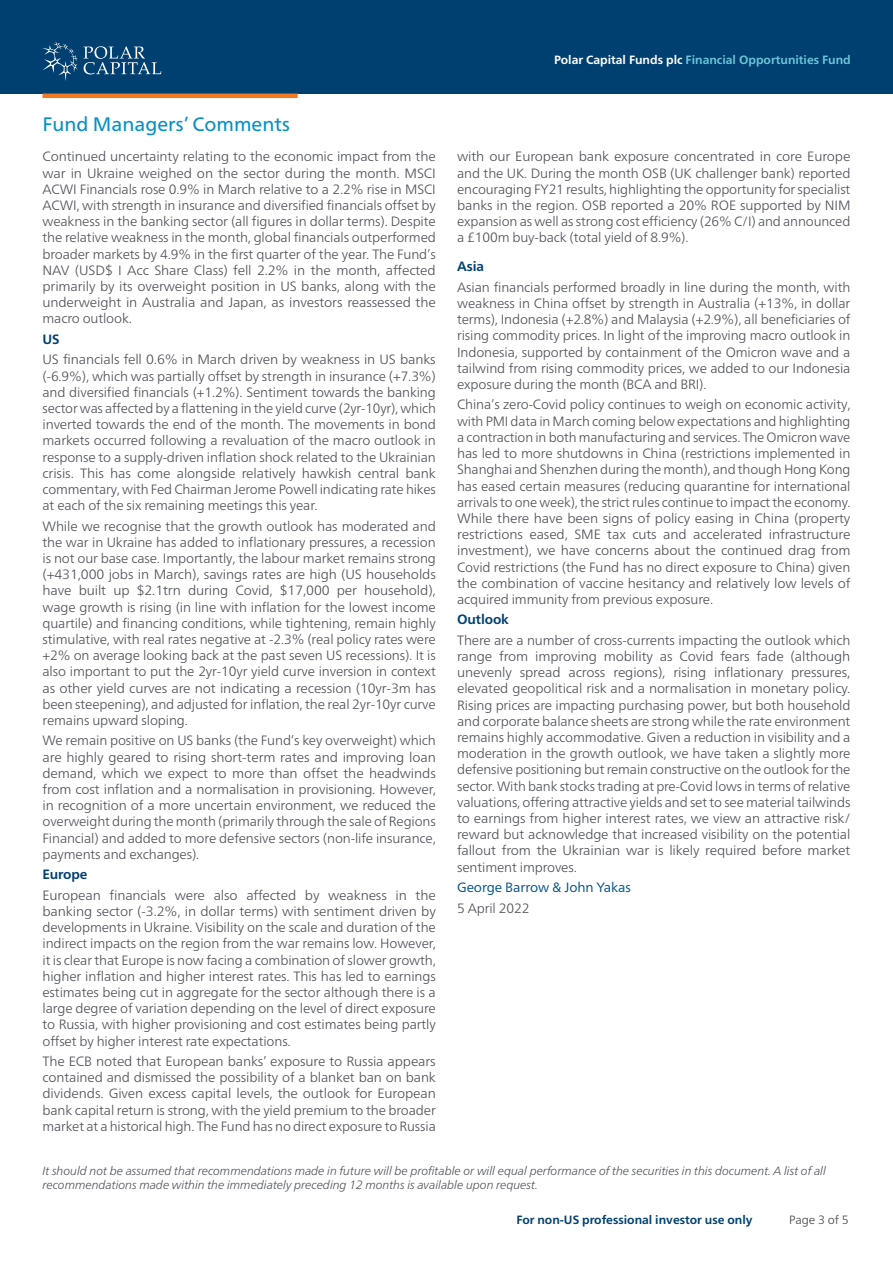
<style>
.page{position:relative;width:893px;height:1263px;background:#fff}
.page>*{position:absolute;margin:0;border:0;box-sizing:border-box;transform-origin:0 0}
.t1{font:19.5px "Frutiger Neue LT Pro";color:#0690c8}
.t2{font:300 13.5px/16.2px "Frutiger Neue LT Pro";letter-spacing:-.01em;color:#4b4f55;text-align:justify}
.t3{font:13.5px "Frutiger Neue LT Pro";letter-spacing:-.01em;color:#005187}
.t4{font:700 13.5px "Frutiger Neue LT Pro";letter-spacing:-.01em;color:#004071}
.t5{font:italic 300 12px/14.4px "Frutiger Neue LT Pro";letter-spacing:-.01em;color:#4b4f55}
.t6{font:700 12px "Frutiger Neue LT Pro";color:#6dc5d8}
.t7{font:700 12px "Frutiger Neue LT Pro";color:#004071}
.t8{font:300 12px "Frutiger Neue LT Pro";color:rgb(0 0 0/.75)}
.s1{color:#fff}
</style>
<div class="page">
<div style="left:0;top:0;width:893px;height:94px;background:#004071"></div>
<svg style="left:43px;top:41px;width:118px;height:40px"></svg>
<hr style="left:43px;top:94px;width:255px;height:4px;background:#f47921">
<h1 class="t1" style="left:43px;top:113px;width:249px">Fund Managers’ Comments</h1>
<p class="t2" style="left:43px;top:149px;width:395px">Continued uncertainty relating to the economic impact from the war in Ukraine weighed on the sector during the month. MSCI ACWI Financials rose 0.9% in March relative to a 2.2% rise in MSCI ACWI, with strength in insurance and diversified financials offset by weakness in the banking sector (all figures in dollar terms). Despite the relative weakness in the month, global financials outperformed broader markets by 4.9% in the first quarter of the year. The Fund’s NAV (USD$ I Acc Share Class) fell 2.2% in the month, affected primarily by its overweight position in US banks, along with the underweight in Australia and Japan, as investors reassessed the macro outlook.</p>
<p class="t4" style="left:43px;top:331px;width:19px">US</p>
<p class="t2" style="left:43px;top:352px;width:395px">US financials fell 0.6% in March driven by weakness in US banks (-6.9%), which was partially offset by strength in insurance (+7.3%) and diversified financials (+1.2%). Sentiment towards the banking sector was affected by a flattening in the yield curve (2yr-10yr), which inverted towards the end of the month. The movements in bond markets occurred following a revaluation of the macro outlook in response to a supply-driven inflation shock related to the Ukrainian crisis. This has come alongside relatively hawkish central bank commentary, with Fed Chairman Jerome Powell indicating rate hikes at each of the six remaining meetings this year.</p>
<p class="t2" style="left:43px;top:518px;width:395px">While we recognise that the growth outlook has moderated and the war in Ukraine has added to inflationary pressures, a recession is not our base case. Importantly, the labour market remains strong (+431,000 jobs in March), savings rates are high (US households have built up $2.1trn during Covid, $17,000 per household), wage growth is rising (in line with inflation for the lowest income quartile) and financing conditions, while tightening, remain highly stimulative, with real rates negative at -2.3% (real policy rates were +2% on average looking back at the past seven US recessions). It is also important to put the 2yr-10yr yield curve inversion in context as other yield curves are not indicating a recession (10yr-3m has been steepening), and adjusted for inflation, the real 2yr-10yr curve remains upward sloping.</p>
<p class="t2" style="left:43px;top:733px;width:395px">We remain positive on US banks (the Fund’s key overweight) which are highly geared to rising short-term rates and improving loan demand, which we expect to more than offset the headwinds from cost inflation and a normalisation in provisioning. However, in recognition of a more uncertain environment, we reduced the overweight during the month (primarily through the sale of Regions Financial) and added to more defensive sectors (non-life insurance, payments and exchanges).</p>
<p class="t4" style="left:43px;top:867px;width:46px">Europe</p>
<p class="t2" style="left:43px;top:887px;width:395px">European financials were also affected by weakness in the banking sector (-3.2%, in dollar terms) with sentiment driven by developments in Ukraine. Visibility on the scale and duration of the indirect impacts on the region from the war remains low. However, it is clear that Europe is now facing a combination of slower growth, higher inflation and higher interest rates. This has led to earnings estimates being cut in aggregate for the sector although there is a large degree of variation depending on the level of direct exposure to Russia, with higher provisioning and cost estimates being partly offset by higher interest rate expectations.</p>
<p class="t2" style="left:43px;top:1053px;width:395px">The ECB noted that European banks’ exposure to Russia appears contained and dismissed the possibility of a blanket ban on bank dividends. Given excess capital levels, the outlook for European bank capital return is strong, with the yield premium to the broader market at a historical high. The Fund has no direct exposure to Russia</p>
<p class="t6" style="left:554px;top:53px;width:298px"><span class="s1">Polar Capital Funds plc</span> Financial Opportunities Fund</p>
<p class="t2" style="left:457px;top:149px;width:395px">with our European bank exposure concentrated in core Europe and the UK. During the month OSB (UK challenger bank) reported encouraging FY21 results, highlighting the opportunity for specialist banks in the region. OSB reported a 20% ROE supported by NIM expansion as well as strong cost efficiency (26% C/I) and announced a £100m buy-back (total yield of 8.9%).</p>
<p class="t4" style="left:457px;top:259px;width:28px">Asia</p>
<p class="t2" style="left:457px;top:279px;width:395px">Asian financials performed broadly in line during the month, with weakness in China offset by strength in Australia (+13%, in dollar terms), Indonesia (+2.8%) and Malaysia (+2.9%), all beneficiaries of rising commodity prices. In light of the improving macro outlook in Indonesia, supported by containment of the Omicron wave and a tailwind from rising commodity prices, we added to our Indonesia exposure during the month (BCA and BRI).</p>
<p class="t2" style="left:457px;top:397px;width:395px">China’s zero-Covid policy continues to weigh on economic activity, with PMI data in March coming below expectations and highlighting a contraction in both manufacturing and services. The Omicron wave has led to more shutdowns in China (restrictions implemented in Shanghai and Shenzhen during the month), and though Hong Kong has eased certain measures (reducing quarantine for international arrivals to one week), the strict rules continue to impact the economy.<br>While there have been signs of policy easing in China (property restrictions eased, SME tax cuts and accelerated infrastructure investment), we have concerns about the continued drag from Covid restrictions (the Fund has no direct exposure to China) given the combination of vaccine hesitancy and relatively low levels of acquired immunity from previous exposure.</p>
<p class="t4" style="left:457px;top:612px;width:53px">Outlook</p>
<p class="t2" style="left:457px;top:632px;width:395px">There are a number of cross-currents impacting the outlook which range from improving mobility as Covid fears fade (although unevenly spread across regions), rising inflationary pressures, elevated geopolitical risk and a normalisation in monetary policy.<br>Rising prices are impacting purchasing power, but both household and corporate balance sheets are strong while the rate environment remains highly accommodative. Given a reduction in visibility and a moderation in the growth outlook, we have taken a slightly more defensive positioning but remain constructive on the outlook for the sector. With bank stocks trading at pre-Covid lows in terms of relative valuations, offering attractive yields and set to see material tailwinds to earnings from higher interest rates, we view an attractive risk/ reward but acknowledge that increased visibility on the potential fallout from the Ukrainian war is likely required before market sentiment improves.</p>
<p class="t3" style="left:457px;top:879px;width:175px">George Barrow &amp; John Yakas</p>
<p class="t2" style="left:457px;top:900px;width:74px">5 April 2022</p>
<p class="t5" style="left:43px;top:1163px;width:785px">It should not be assumed that recommendations made in future will be profitable or will equal performance of the securities in this document. A list of all recommendations made within the immediately preceding 12 months is available upon request.</p>
<p class="t7" style="left:516px;top:1213px;width:238px">For non-US professional investor use only</p>
<p class="t8" style="left:789px;top:1211px;width:61px">Page 3 of 5</p>
</div>
